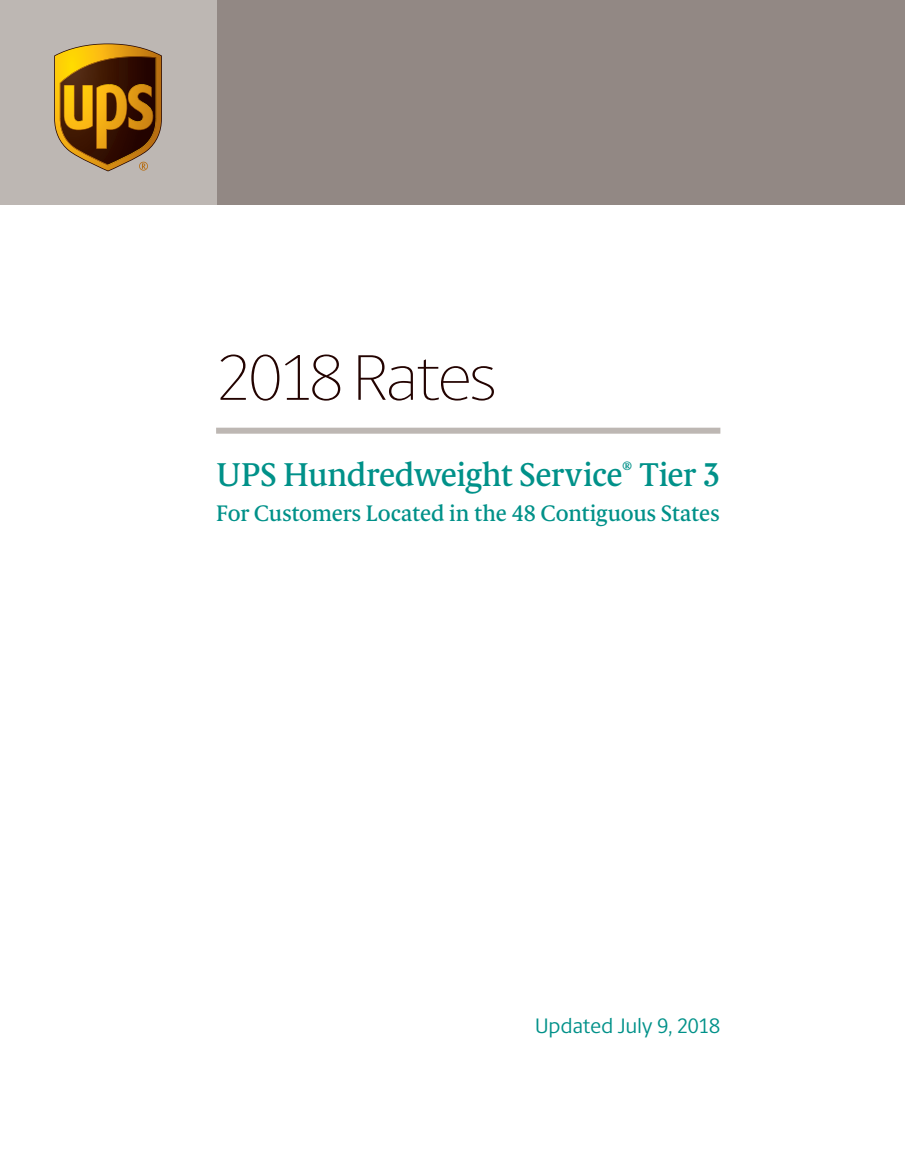
<style>
.page{position:relative;width:905px;height:1175px;background:#fff}
.page>*{position:absolute;margin:0;border:0;box-sizing:border-box;transform-origin:0 0}
.t1{font:200 64.5px "UPS Berlingske Sans";letter-spacing:-.02em;color:#230300}
.t2{font:500 33px "UPS Berlingske Serif Tx";letter-spacing:-.02em;color:#009189}
.t3{font:500 22.5px "UPS Berlingske Serif Tx";letter-spacing:-.01em;color:#009189}
.t4{font:21px "UPS Berlingske Sans";letter-spacing:-.01em;color:#009189}
.t5{font:500 12.3px "UPS Berlingske Serif Tx";color:#009189}
</style>
<div class="page">
<div style="left:189px;top:0;width:715px;height:205px;background:#928884"></div>
<div style="left:0;top:0;width:216px;height:205px;background:#bdb7b3"></div>
<svg style="left:54px;top:44px;width:108px;height:127px;background:#936721"></svg>
<div style="left:216px;top:428px;width:504px;height:6px;background:#bdb7b3"></div>
<p class="t1" style="left:216px;top:340px;width:282px">2018 Rates</p>
<p class="t2" style="left:216px;top:451px;width:408px">UPS Hundredweight Service</p>
<p class="t5" style="left:622px;top:457px;width:11px">®</p>
<p class="t2" style="left:638px;top:451px;width:83px">Tier 3</p>
<p class="t3" style="left:216px;top:497px;width:505px">For Customers Located in the 48 Contiguous States</p>
<p class="t4" style="left:535px;top:1011px;width:187px">Updated July 9, 2018</p>
</div>
